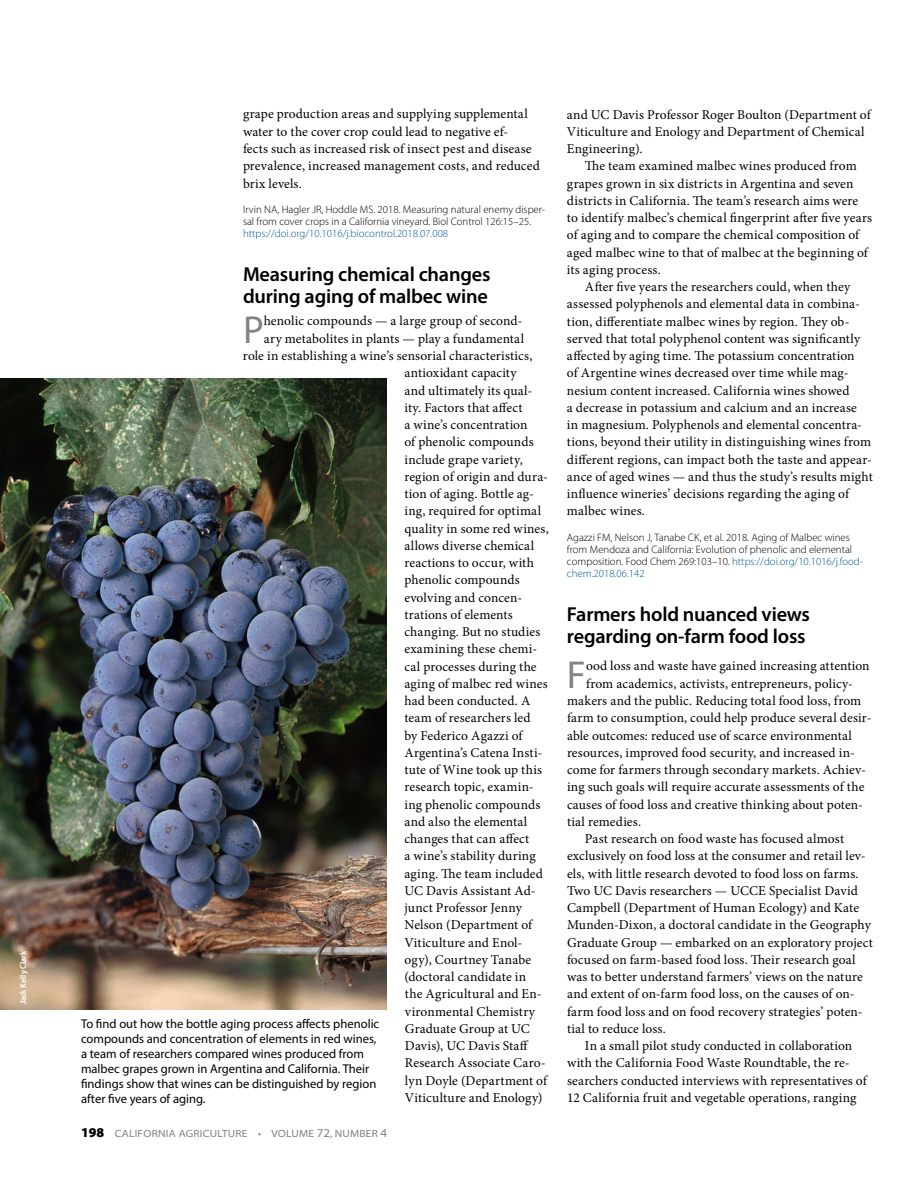
<style>
.page{position:relative;width:918px;height:1188px;background:#fff}
.page>*{position:absolute;margin:0;border:0;box-sizing:border-box;transform-origin:0 0}
.t1{font:39.15px "Myriad Pro";color:#828383}
.t2{font:600 20.25px/21.8px "Myriad Pro";letter-spacing:-.01em;color:#000}
.t3{font:13.5px/17.2px "Minion Pro";letter-spacing:.01em;color:#000}
.t4{font:12.75px/15px "Myriad Pro";color:#000}
.t5{font:300 10.8px/12px "Myriad Pro";color:#000}
.t6{font:300 10.8px "Myriad Pro";color:#0055a2}
.t7{font:semi-expanded 10.5px "Myriad Pro";letter-spacing:.02em;color:#7e817b}
.t8{font:600 semi-condensed 9px "Myriad Pro";color:#fff}
.s1{font-weight:900;font-stretch:normal;font-size:13.5px;color:#000}
.s2{font-size:12px}
.s3{color:#0055a2}
</style>
<div class="page">
<img style="left:0;top:378px;width:386px;height:632px">
<p class="t8" style="left:18px;top:1004px;width:55px;rotate:-90deg">Jack Kelly Clark</p>
<p class="t3" style="left:243px;top:106px;width:298px">grape production areas and supplying supplemental water to the cover crop could lead to negative ef-<br>fects such as increased risk of insect pest and disease prevalence, increased management costs, and reduced brix levels.</p>
<p class="t5" style="left:243px;top:203px;width:304px">Irvin NA, Hagler JR, Hoddle MS. 2018. Measuring natural enemy disper&shy;sal from cover crops in a California vineyard. Biol Control 126:15–25.</p>
<p class="t6" style="left:243px;top:227px;width:207px">https://doi.org/10.1016/j.biocontrol.2018.07.008</p>
<h2 class="t2" style="left:243px;top:263px;width:249px">Measuring chemical changes during aging of malbec wine</h2>
<h1 class="t1" style="left:243px;top:305px;width:22px">P</h1>
<p class="t3" style="left:264px;top:313px;width:260px">henolic compounds — a large group of second-</p>
<p class="t3" style="left:264px;top:330px;width:262px">ary metabolites in plants — play a fundamental</p>
<p class="t3" style="left:243px;top:347px;width:291px">role in establishing a wine’s sensorial characteristics,</p>
<p class="t3" style="left:404px;top:364px;width:114px">antioxidant capacity</p>
<p class="t3" style="left:404px;top:382px;width:129px">and ultimately its qual-</p>
<p class="t3" style="left:404px;top:399px;width:120px">ity. Factors that affect</p>
<p class="t3" style="left:404px;top:416px;width:125px">a wine’s concentration</p>
<p class="t3" style="left:404px;top:433px;width:131px">of phenolic compounds</p>
<p class="t3" style="left:404px;top:451px;width:120px">include grape variety,</p>
<p class="t3" style="left:404px;top:468px;width:145px">region of origin and dura-</p>
<p class="t3" style="left:404px;top:485px;width:131px">tion of aging. Bottle ag-</p>
<p class="t3" style="left:404px;top:502px;width:138px">ing, required for optimal</p>
<p class="t3" style="left:404px;top:520px;width:146px">quality in some red wines,</p>
<p class="t3" style="left:404px;top:537px;width:131px">allows diverse chemical</p>
<p class="t3" style="left:404px;top:554px;width:131px">reactions to occur, with</p>
<p class="t3" style="left:404px;top:571px;width:117px">phenolic compounds</p>
<p class="t3" style="left:404px;top:589px;width:119px">evolving and concen-</p>
<p class="t3" style="left:404px;top:606px;width:110px">trations of elements</p>
<p class="t3" style="left:404px;top:623px;width:137px">changing. But no studies</p>
<p class="t3" style="left:404px;top:640px;width:134px">examining these chemi-</p>
<p class="t3" style="left:404px;top:658px;width:134px">cal processes during the</p>
<p class="t3" style="left:404px;top:675px;width:145px">aging of malbec red wines</p>
<p class="t3" style="left:404px;top:692px;width:127px">had been conducted. A</p>
<p class="t3" style="left:404px;top:709px;width:128px">team of researchers led</p>
<p class="t3" style="left:404px;top:727px;width:120px">by Federico Agazzi of</p>
<p class="t3" style="left:404px;top:744px;width:139px">Argentina’s Catena Insti-</p>
<p class="t3" style="left:404px;top:761px;width:139px">tute of Wine took up this</p>
<p class="t3" style="left:404px;top:778px;width:131px">research topic, examin-</p>
<p class="t3" style="left:404px;top:796px;width:138px">ing phenolic compounds</p>
<p class="t3" style="left:404px;top:813px;width:124px">and also the elemental</p>
<p class="t3" style="left:404px;top:830px;width:126px">changes that can affect</p>
<p class="t3" style="left:404px;top:847px;width:133px">a wine’s stability during</p>
<p class="t3" style="left:404px;top:865px;width:140px">aging. The team included</p>
<p class="t3" style="left:404px;top:882px;width:133px">UC Davis Assistant Ad-</p>
<p class="t3" style="left:404px;top:899px;width:119px">junct Professor Jenny</p>
<p class="t3" style="left:404px;top:916px;width:129px">Nelson (Department of</p>
<p class="t3" style="left:404px;top:934px;width:119px">Viticulture and Enol-</p>
<p class="t3" style="left:404px;top:951px;width:128px">ogy), Courtney Tanabe</p>
<p class="t3" style="left:404px;top:968px;width:123px">(doctoral candidate in</p>
<p class="t3" style="left:405px;top:985px;width:138px">the Agricultural and En-</p>
<p class="t3" style="left:405px;top:1003px;width:132px">vironmental Chemistry</p>
<p class="t3" style="left:405px;top:1020px;width:126px">Graduate Group at UC</p>
<p class="t3" style="left:405px;top:1037px;width:125px">Davis), UC Davis Staff</p>
<p class="t3" style="left:405px;top:1055px;width:142px">Research Associate Caro-</p>
<p class="t3" style="left:405px;top:1072px;width:144px">lyn Doyle (Department of</p>
<p class="t3" style="left:405px;top:1089px;width:139px">Viticulture and Enology)</p>
<p class="t4" style="left:81px;top:1016px;width:300px">To find out how the bottle aging process affects phenolic compounds and concentration of elements in red wines, a team of researchers compared wines produced from malbec grapes grown in Argentina and California. Their findings show that wines can be distinguished by region after five years of aging.</p>
<p class="t7" style="left:81px;top:1127px;width:308px"><span class="s1">198</span> CALIFORNIA AGRICULTURE • VOLUME <span class="s2">72</span>, NUMBER <span class="s2">4</span></p>
<p class="t3" style="left:567px;top:106px;width:305px">and UC Davis Professor Roger Boulton (Department of<br>Viticulture and Enology and Department of Chemical<br>Engineering).</p>
<p class="t3" style="left:585px;top:158px;width:273px">The team examined malbec wines produced from</p>
<p class="t3" style="left:567px;top:175px;width:288px">grapes grown in six districts in Argentina and seven</p>
<p class="t3" style="left:567px;top:192px;width:293px">districts in California. The team’s research aims were</p>
<p class="t3" style="left:567px;top:209px;width:307px">to identify malbec’s chemical fingerprint after five years</p>
<p class="t3" style="left:567px;top:227px;width:294px">of aging and to compare the chemical composition of</p>
<p class="t3" style="left:567px;top:244px;width:302px">aged malbec wine to that of malbec at the beginning of</p>
<p class="t3" style="left:567px;top:261px;width:95px">its aging process.</p>
<p class="t3" style="left:585px;top:278px;width:267px">After five years the researchers could, when they</p>
<p class="t3" style="left:567px;top:296px;width:294px">assessed polyphenols and elemental data in combina-</p>
<p class="t3" style="left:567px;top:313px;width:284px">tion, differentiate malbec wines by region. They ob-</p>
<p class="t3" style="left:567px;top:330px;width:295px">served that total polyphenol content was significantly</p>
<p class="t3" style="left:567px;top:347px;width:289px">affected by aging time. The potassium concentration</p>
<p class="t3" style="left:567px;top:365px;width:283px">of Argentine wines decreased over time while mag-</p>
<p class="t3" style="left:567px;top:382px;width:284px">nesium content increased. California wines showed</p>
<p class="t3" style="left:567px;top:399px;width:291px">a decrease in potassium and calcium and an increase</p>
<p class="t3" style="left:567px;top:416px;width:297px">in magnesium. Polyphenols and elemental concentra-</p>
<p class="t3" style="left:567px;top:434px;width:306px">tions, beyond their utility in distinguishing wines from</p>
<p class="t3" style="left:567px;top:451px;width:307px">different regions, can impact both the taste and appear-</p>
<p class="t3" style="left:567px;top:468px;width:307px">ance of aged wines — and thus the study’s results might</p>
<p class="t3" style="left:567px;top:485px;width:284px">influence wineries’ decisions regarding the aging of</p>
<p class="t3" style="left:567px;top:503px;width:79px">malbec wines.</p>
<p class="t5" style="left:567px;top:531px;width:297px">Agazzi FM, Nelson J, Tanabe CK, et al. 2018. Aging of Malbec wines from Mendoza and California: Evolution of phenolic and elemental composition. Food Chem 269:103–10. <span class="s3">https://doi.org/10.1016/j.food&shy;chem.2018.06.142</span></p>
<h2 class="t2" style="left:567px;top:603px;width:245px">Farmers hold nuanced views regarding on-farm food loss</h2>
<h1 class="t1" style="left:567px;top:650px;width:21px">F</h1>
<p class="t3" style="left:586px;top:658px;width:285px">ood loss and waste have gained increasing attention</p>
<p class="t3" style="left:586px;top:675px;width:268px">from academics, activists, entrepreneurs, policy-</p>
<p class="t3" style="left:567px;top:692px;width:296px">makers and the public. Reducing total food loss, from</p>
<p class="t3" style="left:567px;top:709px;width:306px">farm to consumption, could help produce several desir-</p>
<p class="t3" style="left:567px;top:727px;width:286px">able outcomes: reduced use of scarce environmental</p>
<p class="t3" style="left:567px;top:744px;width:289px">resources, improved food security, and increased in-</p>
<p class="t3" style="left:567px;top:761px;width:300px">come for farmers through secondary markets. Achiev-</p>
<p class="t3" style="left:567px;top:778px;width:299px">ing such goals will require accurate assessments of the</p>
<p class="t3" style="left:567px;top:796px;width:297px">causes of food loss and creative thinking about poten-</p>
<p class="t3" style="left:567px;top:813px;width:76px">tial remedies.</p>
<p class="t3" style="left:585px;top:830px;width:261px">Past research on food waste has focused almost</p>
<p class="t3" style="left:567px;top:847px;width:300px">exclusively on food loss at the consumer and retail lev-</p>
<p class="t3" style="left:567px;top:865px;width:293px">els, with little research devoted to food loss on farms.</p>
<p class="t3" style="left:567px;top:882px;width:292px">Two UC Davis researchers — UCCE Specialist David</p>
<p class="t3" style="left:567px;top:899px;width:294px">Campbell (Department of Human Ecology) and Kate</p>
<p class="t3" style="left:567px;top:916px;width:305px">Munden-Dixon, a doctoral candidate in the Geography</p>
<p class="t3" style="left:567px;top:934px;width:307px">Graduate Group — embarked on an exploratory project</p>
<p class="t3" style="left:567px;top:951px;width:290px">focused on farm-based food loss. Their research goal</p>
<p class="t3" style="left:567px;top:968px;width:297px">was to better understand farmers’ views on the nature</p>
<p class="t3" style="left:567px;top:985px;width:289px">and extent of on-farm food loss, on the causes of on-</p>
<p class="t3" style="left:567px;top:1003px;width:297px">farm food loss and on food recovery strategies’ poten-</p>
<p class="t3" style="left:567px;top:1020px;width:100px">tial to reduce loss.</p>
<p class="t3" style="left:585px;top:1037px;width:269px">In a small pilot study conducted in collaboration</p>
<p class="t3" style="left:567px;top:1054px;width:284px">with the California Food Waste Roundtable, the re-</p>
<p class="t3" style="left:567px;top:1072px;width:301px">searchers conducted interviews with representatives of</p>
<p class="t3" style="left:567px;top:1089px;width:291px">12 California fruit and vegetable operations, ranging</p>
</div>
